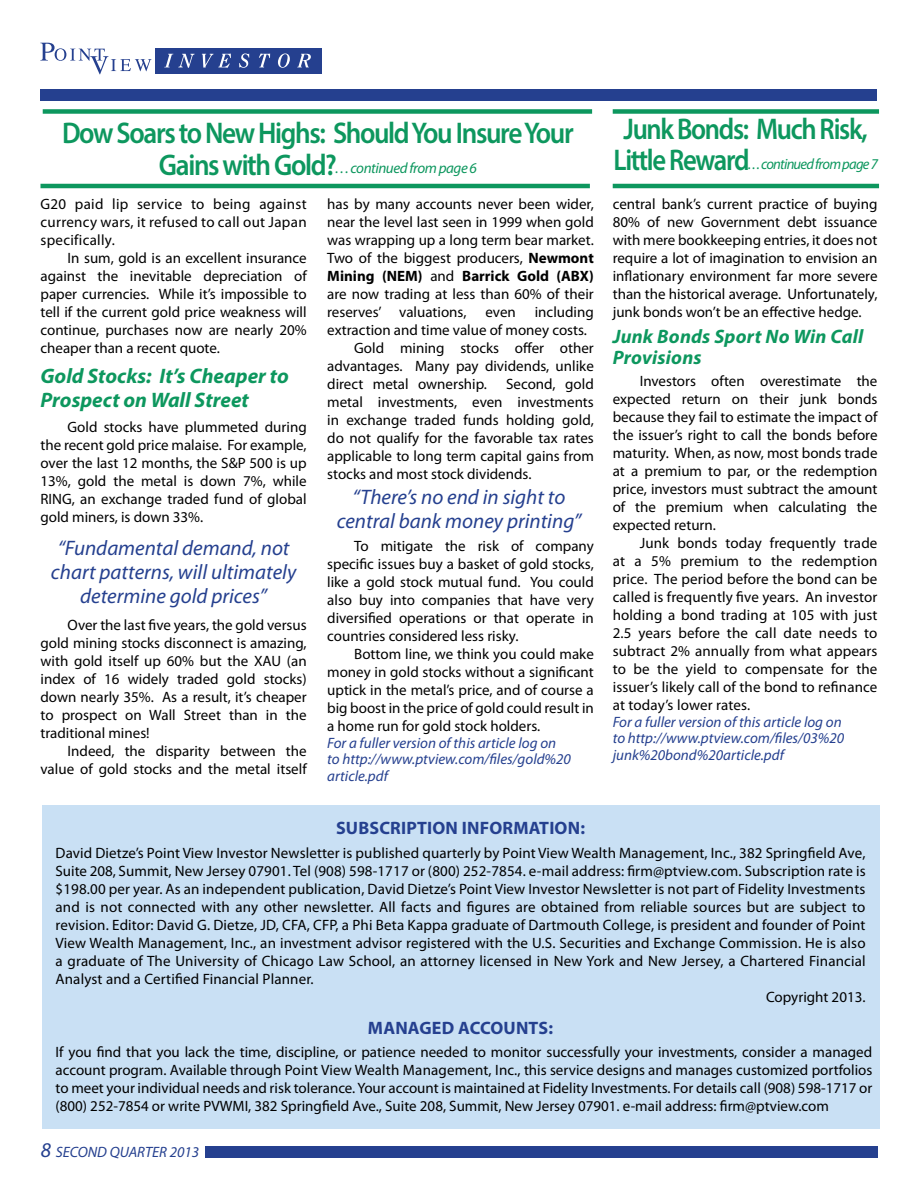
<style>
.page{position:relative;width:918px;height:1188px;background:#fff}
.page>*{position:absolute;margin:0;border:0;box-sizing:border-box;transform-origin:0 0}
.t1{font:600 30px "Myriad Pro";letter-spacing:-.05em;color:#0d975e;scale:.91 1}
.t2{font:600 30px "Myriad Pro";letter-spacing:-.05em;color:#0d975e;scale:.89 1}
.t3{font:italic 21px/24px "Myriad Pro";color:#25408f;text-align:center}
.t4{font:italic 700 21px/24px "Myriad Pro";color:#0d975e}
.t5{font:italic 700 19.5px/21px "Myriad Pro";letter-spacing:.01em;color:#0d975e}
.t6{font:700 18px "Myriad Pro";letter-spacing:.01em;color:#25408f}
.t7{font:15px/18px "Myriad Pro";letter-spacing:.005em;color:#000;text-align:justify}
.t8{font:italic 15px/16.5px "Myriad Pro";color:#25408f}
.t9{font:italic 15px "Myriad Pro";letter-spacing:-.045em;color:#0d975e}
.s1{font-weight:600;font-style:normal;font-size:30px}
.s2{font-weight:700}
.s3{font-size:21px}
</style>
<div class="page">
<svg style="left:40px;top:43px;width:112px;height:31px"></svg>
<div style="left:155px;top:48px;width:167px;height:26px;background:#25408f"></div>
<svg style="left:164px;top:54px;width:31px;height:14px"></svg>
<svg style="left:202px;top:53px;width:29px;height:15px"></svg>
<svg style="left:239px;top:53px;width:10px;height:15px"></svg>
<svg style="left:259px;top:53px;width:11px;height:14px"></svg>
<svg style="left:278px;top:53px;width:12px;height:15px"></svg>
<svg style="left:297px;top:54px;width:14px;height:13px"></svg>
<div style="left:40px;top:89px;width:838px;height:12px;background:#25408f"></div>
<div style="left:205px;top:1146px;width:673px;height:12px;background:#25408f"></div>
<div style="left:42px;top:806px;width:837px;height:323px;background:#c9e0f4"></div>
<div style="left:43px;top:109px;width:549px;height:5px;background:#0d975e"></div>
<hr style="left:40px;top:184px;width:550px;height:4px;background:#0d975e">
<div style="left:613px;top:109px;width:266px;height:5px;background:#0d975e"></div>
<hr style="left:613px;top:184px;width:266px;height:4px;background:#0d975e">
<h1 class="t1" style="left:62px;top:114px;width:564px">Dow Soars to New Highs: Should You Insure Your</h1>
<p class="t9" style="left:159px;top:159px;width:320px"><span class="s1">Gains with Gold?</span>. . . continued from page 6</p>
<p class="t7" style="left:327px;top:195px;width:268px">has by many accounts never been wider, near the level last seen in 1999 when gold was wrapping up a long term bear market.<br>Two of the biggest producers, <span class="s2">Newmont Mining (NEM)</span> and <span class="s2">Barrick Gold (ABX) </span>are now trading at less than 60% of their reserves’ valuations,</p>
<p class="t7" style="left:40px;top:195px;width:268px">G20 paid lip service to being against currency wars, it refused to call out Japan specifically.</p>
<p class="t7" style="left:40px;top:249px;width:268px;text-indent:27px">In sum, gold is an excellent insurance against the inevitable depreciation of paper currencies. While it’s impossible to tell if the current gold price weakness will continue, purchases now are nearly 20% cheaper than a recent quote.</p>
<h2 class="t4" style="left:40px;top:364px;width:250px">Gold Stocks: It’s Cheaper to<br>Prospect on Wall Street</h2>
<p class="t7" style="left:40px;top:418px;width:268px;text-indent:27px">Gold stocks have plummeted during the recent gold price malaise. For example, over the last 12 months, the S&amp;P 500 is up 13%, gold the metal is down 7%, while RING, an exchange traded fund of global gold miners, is down 33%.</p>
<p class="t7" style="left:485px;top:303px;width:32px">even</p>
<p class="t7" style="left:535px;top:303px;width:61px">including</p>
<p class="t7" style="left:327px;top:321px;width:261px">extraction and time value of money costs.</p>
<p class="t7" style="left:354px;top:339px;width:241px">Gold mining stocks offer other</p>
<p class="t7" style="left:327px;top:357px;width:268px">advantages. Many pay dividends, unlike</p>
<p class="t7" style="left:327px;top:375px;width:161px">direct metal ownership.</p>
<p class="t7" style="left:327px;top:375px;width:268px;text-indent:179px">Second, gold metal investments, even investments in exchange traded funds holding gold, do not qualify for the favorable tax rates applicable to long term capital gains from stocks and most stock dividends.</p>
<h2 class="t3" style="left:337px;top:485px;width:246px">“There’s no end in sight to central bank money printing”</h2>
<h2 class="t3" style="left:51px;top:535px;width:247px">“Fundamental demand, not chart patterns, will ultimately determine gold prices”</h2>
<p class="t7" style="left:40px;top:616px;width:268px;text-indent:27px">Over the last five years, the gold versus gold mining stocks disconnect is amazing, with gold itself up 60% but the XAU (an index of 16 widely traded gold stocks) down nearly 35%. As a result, it’s cheaper to prospect on Wall Street than in the traditional mines!</p>
<p class="t7" style="left:40px;top:742px;width:268px;text-align:right">Indeed, the disparity between the value of gold stocks and the metal itself</p>
<p class="t7" style="left:327px;top:537px;width:268px;text-indent:27px">To mitigate the risk of company specific issues buy a basket of gold stocks, like a gold stock mutual fund. You could also buy into companies that have very diversified operations or that operate in countries considered less risky.</p>
<p class="t7" style="left:327px;top:645px;width:268px;text-indent:27px">Bottom line, we think you could make money in gold stocks without a significant uptick in the metal’s price, and of course a big boost in the price of gold could result in a home run for gold stock holders.</p>
<p class="t8" style="left:327px;top:734px;width:245px">For a fuller version of this article log on to http://www.ptview.com/files/gold%20 article.pdf</p>
<h1 class="t2" style="left:624px;top:110px;width:276px">Junk Bonds: Much Risk,</h1>
<p class="t9" style="left:614px;top:154px;width:266px"><span class="s1">Little Reward</span>. . . continued from page 7</p>
<p class="t7" style="left:613px;top:195px;width:266px">central bank’s current practice of buying 80% of new Government debt issuance with mere bookkeeping entries, it does not require a lot of imagination to envision an inflationary environment far more severe than the historical average. Unfortunately, junk bonds won’t be an effective hedge.</p>
<h3 class="t5" style="left:613px;top:325px;width:252px">Junk Bonds Sport No Win Call<br>Provisions</h3>
<p class="t7" style="left:613px;top:372px;width:266px;text-indent:27px">Investors often overestimate the expected return on their junk bonds because they fail to estimate the impact of the issuer’s right to call the bonds before maturity. When, as now, most bonds trade at a premium to par, or the redemption price, investors must subtract the amount of the premium when calculating the expected return.</p>
<p class="t7" style="left:613px;top:534px;width:266px;text-indent:27px">Junk bonds today frequently trade at a 5% premium to the redemption price. The period before the bond can be called is frequently five years. An investor holding a bond trading at 105 with just 2.5 years before the call date needs to subtract 2% annually from what appears to be the yield to compensate for the issuer’s likely call of the bond to refinance at today’s lower rates.</p>
<p class="t8" style="left:613px;top:713px;width:233px">For a fuller version of this article log on to http://www.ptview.com/files/03%20 junk%20bond%20article.pdf</p>
<p class="t6" style="left:336px;top:816px;width:250px">SUBSCRIPTION INFORMATION:</p>
<p class="t7" style="left:56px;top:844px;width:811px">David Dietze’s Point View Investor Newsletter is published quarterly by Point View Wealth Management, Inc., 382 Springfield Ave,</p>
<p class="t7" style="left:56px;top:862px;width:812px">Suite 208, Summit, New Jersey 07901. Tel (908) 598-1717 or (800) 252-7854. e-mail address: firm@ptview.com. Subscription rate is</p>
<p class="t7" style="left:56px;top:880px;width:811px">$198.00 per year. As an independent publication, David Dietze’s Point View Investor Newsletter is not part of Fidelity Investments</p>
<p class="t7" style="left:56px;top:898px;width:811px">and is not connected with any other newsletter. All facts and figures are obtained from reliable sources but are subject to</p>
<p class="t7" style="left:56px;top:916px;width:811px">revision. Editor: David G. Dietze, JD, CFA, CFP, a Phi Beta Kappa graduate of Dartmouth College, is president and founder of Point</p>
<p class="t7" style="left:56px;top:934px;width:812px">View Wealth Management, Inc., an investment advisor registered with the U.S. Securities and Exchange Commission. He is also</p>
<p class="t7" style="left:56px;top:952px;width:812px">a graduate of The University of Chicago Law School, an attorney licensed in New York and New Jersey, a Chartered Financial</p>
<p class="t7" style="left:56px;top:970px;width:260px">Analyst and a Certified Financial Planner.</p>
<p class="t7" style="left:766px;top:988px;width:101px">Copyright 2013.</p>
<p class="t6" style="left:368px;top:1016px;width:187px">MANAGED ACCOUNTS:</p>
<p class="t7" style="left:56px;top:1043px;width:818px">If you find that you lack the time, discipline, or patience needed to monitor successfully your investments, consider a managed account program. Available through Point View Wealth Management, Inc., this service designs and manages customized portfolios to meet your individual needs and risk tolerance. Your account is maintained at Fidelity Investments. For details call (908) 598-1717 or (800) 252-7854 or write PVWMI, 382 Springfield Ave., Suite 208, Summit, New Jersey 07901. e-mail address: firm@ptview.com</p>
<p class="t8" style="left:41px;top:1143px;width:160px"><span class="s3">8</span> SECOND QUARTER 2013</p>
</div>
